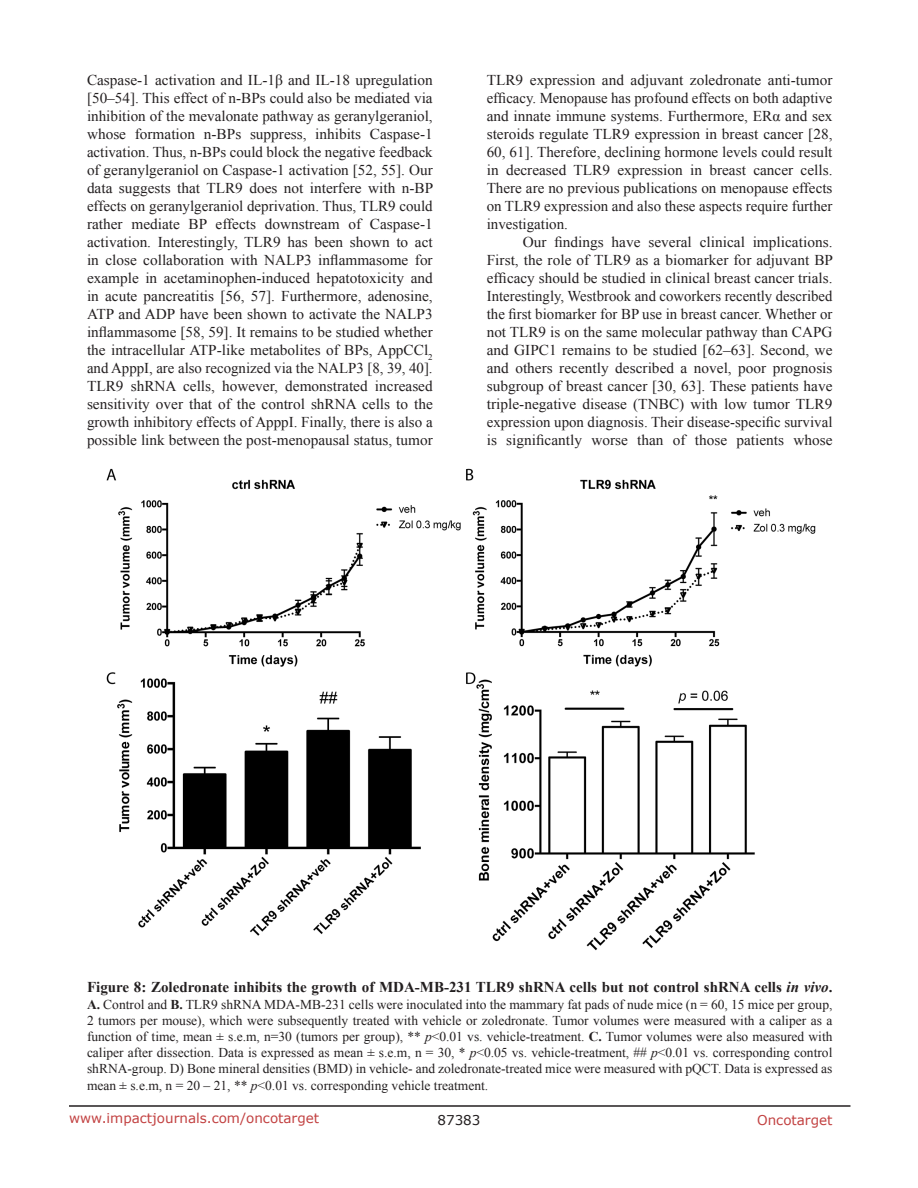
<style>
.page{position:relative;width:918px;height:1188px;background:#fff}
.page>*{position:absolute;margin:0;border:0;box-sizing:border-box;transform-origin:0 0}
.BodyText{font:15px/18px "Times New Roman";color:#231f20;text-align:justify}
.figuretext{font:700 15px "Times New Roman";color:#231f20}
.figuretext-2{font:13.5px/16.2px "Times New Roman";color:#231f20;text-align:justify}
.t1{font:13.5px "Verdana";color:#c24141}
.t2{font:13.5px "Verdana";color:#231f20}
.s1{font-style:italic}
.s2{font-weight:700}
</style>
<div class="page">
<hr style="left:69px;top:1105px;width:781px;height:2px;background:#231f20">
<img style="left:106px;top:468px;width:710px;height:483px">
<p class="BodyText" style="left:87px;top:71px;width:348px">Caspase-1 activation and IL-1β and IL-18 upregulation [50–54]. This effect of n-BPs could also be mediated via inhibition of the mevalonate pathway as geranylgeraniol, whose formation n-BPs suppress, inhibits Caspase-1 activation. Thus, n-BPs could block the negative feedback of geranylgeraniol on Caspase-1 activation [52, 55]. Our data suggests that TLR9 does not interfere with n-BP effects on geranylgeraniol deprivation. Thus, TLR9 could rather mediate BP effects downstream of Caspase-1 activation. Interestingly, TLR9 has been shown to act in close collaboration with NALP3 inflammasome for example in acetaminophen-induced hepatotoxicity and in acute pancreatitis [56, 57]. Furthermore, adenosine, ATP and ADP have been shown to activate the NALP3 inflammasome [58, 59]. It remains to be studied whether the intracellular ATP-like metabolites of BPs, AppCCl<sub>2 </sub>and ApppI, are also recognized via the NALP3 [8, 39, 40].<br>TLR9 shRNA cells, however, demonstrated increased sensitivity over that of the control shRNA cells to the growth inhibitory effects of ApppI. Finally, there is also a possible link between the post-menopausal status, tumor</p>
<p class="BodyText" style="left:487px;top:71px;width:347px">TLR9 expression and adjuvant zoledronate anti-tumor efficacy. Menopause has profound effects on both adaptive and innate immune systems. Furthermore, ERα and sex steroids regulate TLR9 expression in breast cancer [28, 60, 61]. Therefore, declining hormone levels could result in decreased TLR9 expression in breast cancer cells.<br>There are no previous publications on menopause effects on TLR9 expression and also these aspects require further investigation.</p>
<p class="BodyText" style="left:487px;top:233px;width:348px;text-indent:36px">Our findings have several clinical implications.<br>First, the role of TLR9 as a biomarker for adjuvant BP efficacy should be studied in clinical breast cancer trials.<br>Interestingly, Westbrook and coworkers recently described the first biomarker for BP use in breast cancer. Whether or not TLR9 is on the same molecular pathway than CAPG and GIPC1 remains to be studied [62–63]. Second, we and others recently described a novel, poor prognosis subgroup of breast cancer [30, 63]. These patients have triple-negative disease (TNBC) with low tumor TLR9 expression upon diagnosis. Their disease-specific survival is significantly worse than of those patients whose</p>
<p class="figuretext" style="left:87px;top:977px;width:747px">Figure 8: Zoledronate inhibits the growth of MDA-MB-231 TLR9 shRNA cells but not control shRNA cells <span class="s1">in vivo</span>.</p>
<p class="figuretext-2" style="left:87px;top:996px;width:747px"><span class="s2">A.</span> Control and <span class="s2">B.</span> TLR9 shRNA MDA-MB-231 cells were inoculated into the mammary fat pads of nude mice (n = 60, 15 mice per group, 2 tumors per mouse), which were subsequently treated with vehicle or zoledronate. Tumor volumes were measured with a caliper as a function of time, mean ± s.e.m, n=30 (tumors per group), ** <span class="s1">p</span>&lt;0.01 vs. vehicle-treatment. <span class="s2">C.</span> Tumor volumes were also measured with caliper after dissection. Data is expressed as mean ± s.e.m, n = 30, * <span class="s1">p</span>&lt;0.05 vs. vehicle-treatment, ## <span class="s1">p</span>&lt;0.01 vs. corresponding control shRNA-group. D) Bone mineral densities (BMD) in vehicle- and zoledronate-treated mice were measured with pQCT. Data is expressed as mean ± s.e.m, n = 20 – 21, ** <span class="s1">p</span>&lt;0.01 vs. corresponding vehicle treatment.</p>
<p class="t1" style="left:69px;top:1109px;width:252px">www.impactjournals.com/oncotarget</p>
<p class="t2" style="left:438px;top:1111px;width:44px">87383</p>
<p class="t1" style="left:757px;top:1111px;width:77px">Oncotarget</p>
</div>
